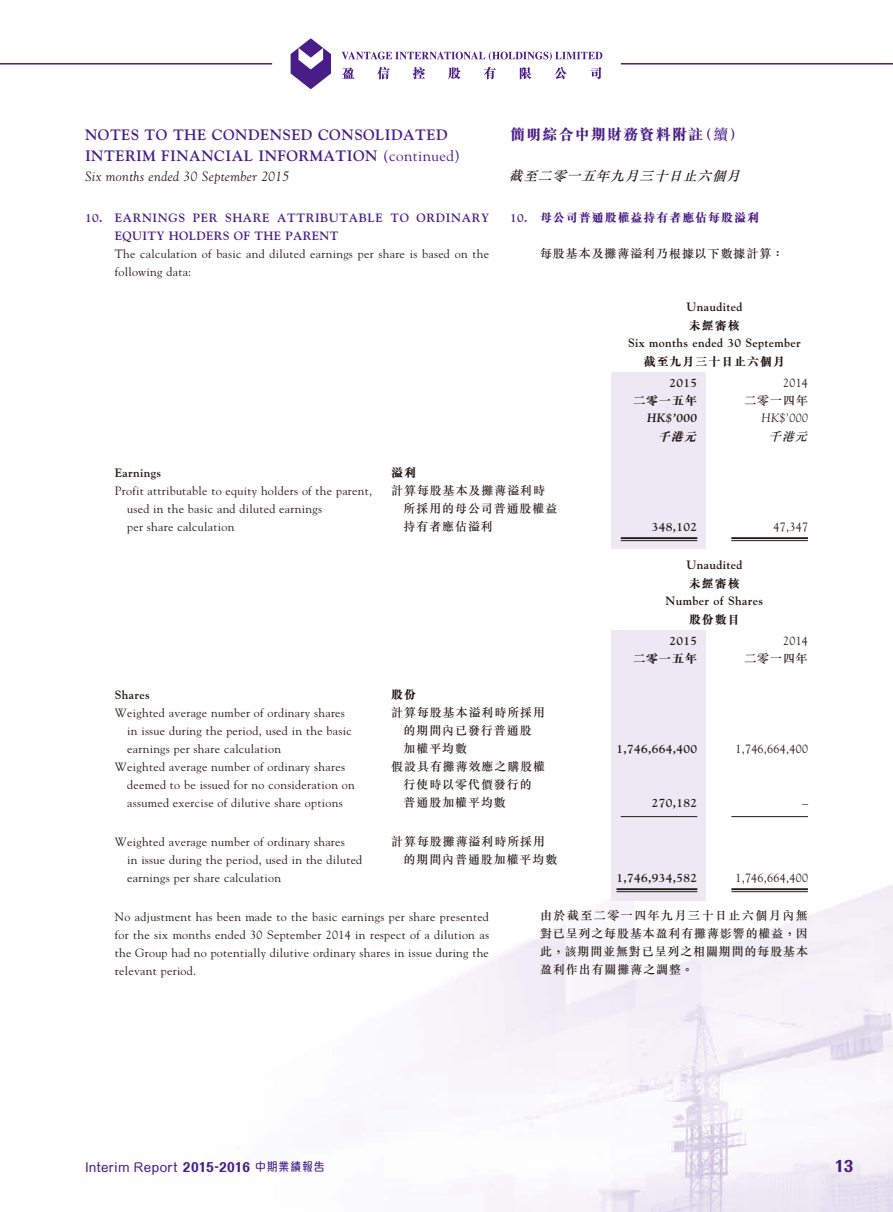
<style>
.page{position:relative;width:893px;height:1212px;background:#fff}
.page>*{position:absolute;margin:0;border:0;box-sizing:border-box;transform-origin:0 0}
.t1{font:800 16.5px "M Elle HK";color:#491d87}
.t2{font:700 15px/21px "Goudy Std";letter-spacing:.03em;color:#491d87}
.t3{font:800 15px "M Sung HK";letter-spacing:.08em;color:#491d87}
.t4{font:italic 13.5px "Goudy Std";letter-spacing:.025em;color:#231916}
.t5{font:500 13.5px "M Elle HK";letter-spacing:.035em;color:#491d87}
.t6{font:italic 500 13.5px "M Sung HK";color:#231916}
.t7{font:12px/18px "Goudy Std";letter-spacing:.025em;color:#231916}
.t8{font:500 12px/18px "M Sung HK";letter-spacing:.075em;color:#231916;text-align:justify}
.t9{font:700 12px "Goudy Std";letter-spacing:.03em;color:#231916}
.t10{font:700 12px/18px "Goudy Std";letter-spacing:.05em;color:#491d87}
.t11{font:800 12px "M Sung HK";letter-spacing:.08em;color:#231916}
.t12{font:800 12px "M Sung HK";letter-spacing:.08em;color:#491d87}
.t13{font:italic 700 12px "Goudy Std";color:#231916}
.t14{font:italic 12px "Goudy Std";color:#231916}
.t15{font:italic 800 12px "M Sung HK";color:#231916}
.t16{font:italic 500 12px "M Sung HK";color:#231916}
.s1{font-weight:400}
.s2{font-weight:500}
.s3{font-family:"Goudy Std";font-weight:700}
.s4{font-weight:800}
.s5{font-size:12px}
</style>
<div class="page">
<img style="left:272px;top:51px;width:621px;height:1161px">
<svg style="left:291px;top:38px;width:40px;height:51px"></svg>
<svg style="left:342px;top:67px;width:259px;height:13px"></svg>
<svg style="left:342px;top:52px;width:260px;height:9px"></svg>
<hr style="left:0;top:63px;width:272px;height:2px;background:#491d87">
<hr style="left:621px;top:63px;width:272px;height:2px;background:#491d87">
<div style="left:611px;top:372px;width:95px;height:177px;background:#ede8f4"></div>
<hr style="left:621px;top:537px;width:76px;height:2px;background:#231916">
<hr style="left:621px;top:540px;width:76px;height:1px;background:#231916">
<hr style="left:731px;top:537px;width:77px;height:2px;background:#231916">
<hr style="left:731px;top:540px;width:77px;height:1px;background:#231916">
<div style="left:611px;top:630px;width:95px;height:270px;background:#ede8f4"></div>
<hr style="left:621px;top:816px;width:76px;height:1px;background:#231916">
<hr style="left:731px;top:816px;width:77px;height:1px;background:#231916">
<hr style="left:616px;top:888px;width:81px;height:2px;background:#231916">
<hr style="left:616px;top:891px;width:81px;height:1px;background:#231916">
<hr style="left:731px;top:888px;width:77px;height:2px;background:#231916">
<hr style="left:731px;top:891px;width:77px;height:1px;background:#231916">
<p class="t2" style="left:85px;top:124px;width:377px">NOTES TO THE CONDENSED CONSOLIDATED<br>INTERIM FINANCIAL INFORMATION <span class="s1">(continued)</span></p>
<p class="t4" style="left:85px;top:168px;width:206px">Six months ended 30 September 2015</p>
<p class="t10" style="left:115px;top:208px;width:376px;text-indent:-30px">10. EARNINGS PER SHARE ATTRIBUTABLE TO ORDINARY<br>EQUITY HOLDERS OF THE PARENT</p>
<p class="t7" style="left:115px;top:244px;width:376px">The calculation of basic and diluted earnings per share is based on the following data:</p>
<p class="t3" style="left:510px;top:124px;width:235px">簡明綜合中期財務資料附註<span class="s2">（續）</span></p>
<p class="t6" style="left:509px;top:166px;width:238px">截至二零一五年九月三十日止六個月</p>
<p class="t12" style="left:510px;top:209px;width:250px"><span class="s3">10.</span> 母公司普通股權益持有者應佔每股溢利</p>
<p class="t8" style="left:540px;top:244px;width:245px">每股基本及攤薄溢利乃根據以下數據計算：</p>
<p class="t9" style="left:686px;top:299px;width:58px">Unaudited</p>
<p class="t11" style="left:689px;top:317px;width:52px">未經審核</p>
<p class="t9" style="left:628px;top:335px;width:174px">Six months ended 30 September</p>
<p class="t11" style="left:644px;top:353px;width:143px">截至九月三十日止六個月</p>
<p class="t9" style="left:669px;top:375px;width:29px">2015</p>
<p class="t7" style="left:783px;top:373px;width:26px">2014</p>
<p class="t11" style="left:633px;top:392px;width:65px">二零一五年</p>
<p class="t8" style="left:744px;top:391px;width:65px">二零一四年</p>
<p class="t13" style="left:647px;top:410px;width:52px">HK$’000</p>
<p class="t14" style="left:761px;top:410px;width:48px">HK$’000</p>
<p class="t15" style="left:658px;top:428px;width:44px">千港元</p>
<p class="t16" style="left:769px;top:428px;width:44px">千港元</p>
<p class="t9" style="left:115px;top:465px;width:48px">Earnings</p>
<p class="t11" style="left:391px;top:464px;width:26px">溢利</p>
<p class="t7" style="left:115px;top:481px;width:259px">Profit attributable to equity holders of the parent,</p>
<p class="t8" style="left:391px;top:481px;width:155px">計算每股基本及攤薄溢利時</p>
<p class="t7" style="left:127px;top:499px;width:196px">used in the basic and diluted earnings</p>
<p class="t8" style="left:404px;top:499px;width:155px">所採用的母公司普通股權益</p>
<p class="t7" style="left:127px;top:517px;width:109px">per share calculation</p>
<p class="t8" style="left:404px;top:517px;width:91px">持有者應佔溢利</p>
<p class="t9" style="left:652px;top:519px;width:47px">348,102</p>
<p class="t7" style="left:773px;top:517px;width:36px">47,347</p>
<p class="t9" style="left:686px;top:557px;width:58px">Unaudited</p>
<p class="t11" style="left:689px;top:575px;width:52px">未經審核</p>
<p class="t9" style="left:666px;top:593px;width:99px">Number of Shares</p>
<p class="t11" style="left:689px;top:611px;width:52px">股份數目</p>
<p class="t9" style="left:669px;top:633px;width:29px">2015</p>
<p class="t7" style="left:783px;top:631px;width:26px">2014</p>
<p class="t11" style="left:633px;top:650px;width:65px">二零一五年</p>
<p class="t8" style="left:744px;top:649px;width:65px">二零一四年</p>
<p class="t9" style="left:115px;top:687px;width:37px">Shares</p>
<p class="t11" style="left:391px;top:686px;width:26px">股份</p>
<p class="t7" style="left:115px;top:703px;width:232px">Weighted average number of ordinary shares</p>
<p class="t8" style="left:391px;top:703px;width:155px">計算每股基本溢利時所採用</p>
<p class="t7" style="left:127px;top:721px;width:226px">in issue during the period, used in the basic</p>
<p class="t8" style="left:404px;top:721px;width:130px">的期間內已發行普通股</p>
<p class="t7" style="left:127px;top:739px;width:155px">earnings per share calculation</p>
<p class="t8" style="left:404px;top:739px;width:65px">加權平均數</p>
<p class="t9" style="left:616px;top:741px;width:82px">1,746,664,400</p>
<p class="t7" style="left:735px;top:739px;width:74px">1,746,664,400</p>
<p class="t7" style="left:115px;top:757px;width:232px">Weighted average number of ordinary shares</p>
<p class="t8" style="left:391px;top:757px;width:155px">假設具有攤薄效應之購股權</p>
<p class="t7" style="left:127px;top:775px;width:229px">deemed to be issued for no consideration on</p>
<p class="t8" style="left:404px;top:775px;width:130px">行使時以零代價發行的</p>
<p class="t7" style="left:127px;top:793px;width:217px">assumed exercise of dilutive share options</p>
<p class="t8" style="left:404px;top:793px;width:104px">普通股加權平均數</p>
<p class="t9" style="left:652px;top:795px;width:47px">270,182</p>
<p class="t7" style="left:802px;top:793px;width:7px">–</p>
<p class="t7" style="left:115px;top:832px;width:232px">Weighted average number of ordinary shares</p>
<p class="t8" style="left:391px;top:832px;width:155px">計算每股攤薄溢利時所採用</p>
<p class="t7" style="left:127px;top:850px;width:237px">in issue during the period, used in the diluted</p>
<p class="t8" style="left:403px;top:850px;width:155px">的期間內普通股加權平均數</p>
<p class="t7" style="left:127px;top:868px;width:155px">earnings per share calculation</p>
<p class="t9" style="left:616px;top:870px;width:82px">1,746,934,582</p>
<p class="t7" style="left:735px;top:868px;width:74px">1,746,664,400</p>
<p class="t7" style="left:115px;top:907px;width:376px;text-align:justify">No adjustment has been made to the basic earnings per share presented for the six months ended 30 September 2014 in respect of a dilution as the Group had no potentially dilutive ordinary shares in issue during the relevant period.</p>
<p class="t8" style="left:540px;top:906px;width:269px">由於截至二零一四年九月三十日止六個月內無對已呈列之每股基本盈利有攤薄影響的權益，因此，該期間並無對已呈列之相關期間的每股基本盈利作出有關攤薄之調整。</p>
<p class="t5" style="left:85px;top:1157px;width:241px">Interim Report <span class="s4">2015-2016</span> <span class="s5">中期業績報告</span></p>
<h1 class="t1" style="left:835px;top:1153px;width:20px">13</h1>
</div>
